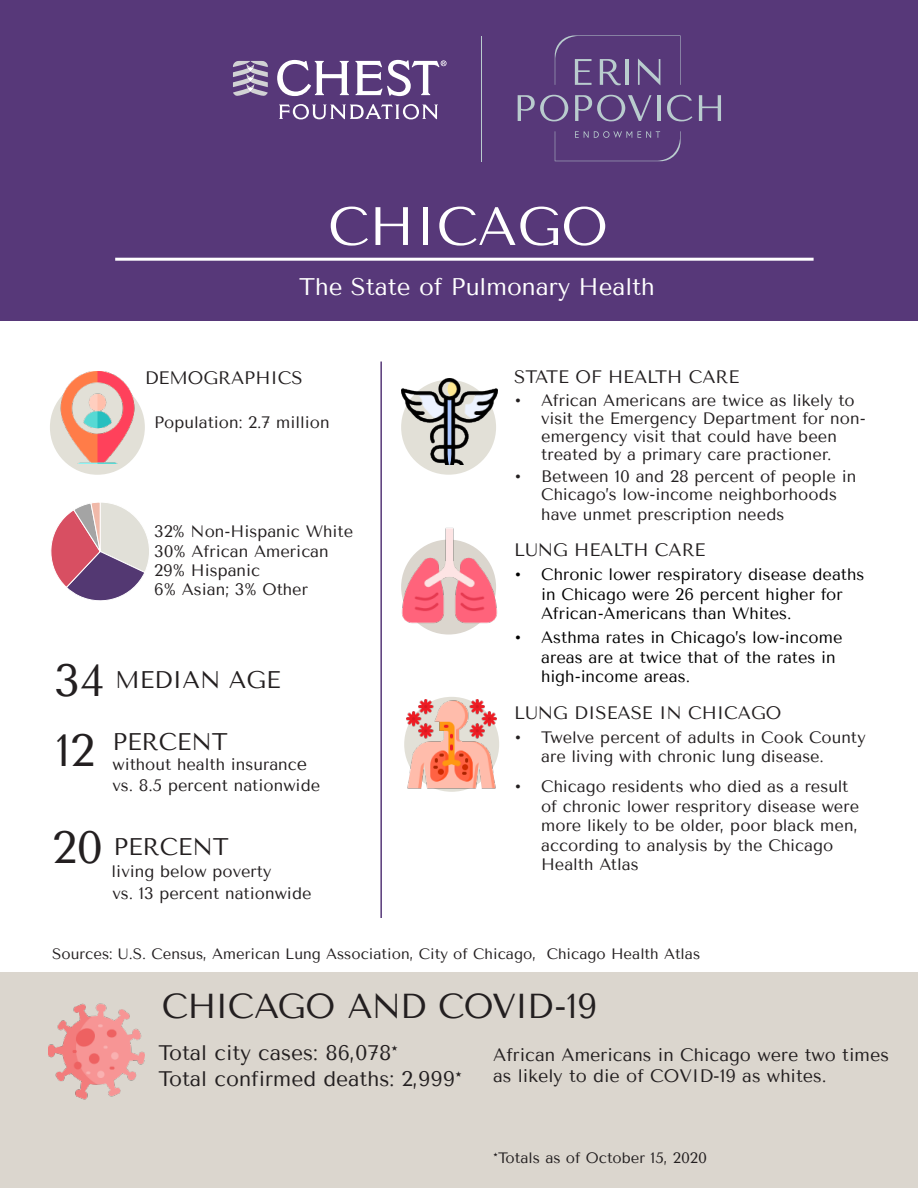
<style>
.page{position:relative;width:918px;height:1188px;background:#fff}
.page>*{position:absolute;margin:0;border:0;box-sizing:border-box;transform-origin:0 0}
.t1{font:54px "Tenor Sans";color:#fff}
.t2{font:45px "Tenor Sans";color:#231f20}
.Box3_Text{font:34.5px "Tenor Sans";letter-spacing:-.035em;color:#231f20}
.t3{font:24px "Tenor Sans";color:#fff}
.t4{font:24px "Tenor Sans";color:#231f20}
.t5{font:21px "Tenor Sans";color:#231f20}
.fact{font:18px/21.6px "Tenor Sans";color:#231f20}
.Box2_BT{font:18px "Tenor Sans";color:#231f20}
.t6{font:16.5px/19.5px "Tenor Sans";color:#231f20}
.t7{font:16.5px/19.5px "Tenor Sans";color:#000}
.t8{font:15px "Tenor Sans";color:#231f20}
.s1{font-size:18px}
</style>
<div class="page">
<div style="left:0;top:0;width:918px;height:320px;background:#573879"></div>
<hr style="left:115px;top:258px;width:699px;height:3px;background:#fff">
<div style="left:401px;top:380px;width:95px;height:95px;background:#e2e0d7;border-radius:50%"></div>
<div style="left:401px;top:540px;width:95px;height:95px;background:#dbd6ce;border-radius:50%"></div>
<div style="left:50px;top:380px;width:95px;height:95px;background:#e2e0d7;border-radius:50%"></div>
<svg style="left:51px;top:502px;width:98px;height:99px"></svg>
<div style="left:0;top:972px;width:918px;height:216px;background:#dbd6ce"></div>
<img style="left:49px;top:1003px;width:96px;height:96px">
<img style="left:401px;top:378px;width:96px;height:87px">
<img style="left:401px;top:528px;width:96px;height:96px">
<img style="left:404px;top:697px;width:95px;height:95px">
<img style="left:50px;top:371px;width:95px;height:92px">
<svg style="left:518px;top:95px;width:50px;height:26px"></svg>
<svg style="left:575px;top:95px;width:76px;height:26px"></svg>
<hr style="left:657px;top:95px;width:4px;height:26px;background:#b9ccce">
<svg style="left:667px;top:95px;width:25px;height:26px"></svg>
<svg style="left:699px;top:95px;width:22px;height:26px"></svg>
<svg style="left:555px;top:35px;width:126px;height:50px"></svg>
<svg style="left:555px;top:131px;width:126px;height:30px"></svg>
<hr style="left:481px;top:36px;width:1px;height:126px;background:#b9ccce">
<svg style="left:233px;top:61px;width:35px;height:35px"></svg>
<svg style="left:277px;top:60px;width:72px;height:36px"></svg>
<svg style="left:279px;top:104px;width:159px;height:15px"></svg>
<svg style="left:355px;top:60px;width:92px;height:36px"></svg>
<hr style="left:380px;top:362px;width:2px;height:556px;background:#573879">
<p class="t1" style="left:328px;top:195px;width:281px">CHICAGO</p>
<p class="t3" style="left:299px;top:273px;width:357px">The State of Pulmonary Health</p>
<p class="fact" style="left:145px;top:367px;width:159px">DEMOGRAPHICS</p>
<p class="t6" style="left:154px;top:413px;width:177px">Population: 2.7 million</p>
<p class="t6" style="left:154px;top:522px;width:201px">32% Non-Hispanic White</p>
<p class="t6" style="left:154px;top:541px;width:176px">30% African American</p>
<p class="t6" style="left:154px;top:561px;width:108px">29% Hispanic</p>
<p class="t6" style="left:154px;top:580px;width:155px">6% Asian; 3% Other</p>
<p class="t2" style="left:54px;top:655px;width:52px">34</p>
<p class="t4" style="left:115px;top:666px;width:167px">MEDIAN AGE</p>
<p class="t2" style="left:56px;top:725px;width:40px">12</p>
<p class="t4" style="left:112px;top:728px;width:117px">PERCENT</p>
<p class="t6" style="left:112px;top:755px;width:196px">without health insuranc<span class="s1">e</span></p>
<p class="t6" style="left:112px;top:775px;width:209px">vs. 8.5 percent nationwide</p>
<p class="t2" style="left:52px;top:822px;width:53px">20</p>
<p class="t4" style="left:113px;top:833px;width:117px">PERCENT</p>
<p class="t6" style="left:112px;top:862px;width:161px">living below poverty</p>
<p class="t6" style="left:112px;top:884px;width:201px">vs. 13 percent nationwide</p>
<p class="Box2_BT" style="left:514px;top:367px;width:227px">STATE OF HEALTH CARE</p>
<p class="t6" style="left:541px;top:391px;width:326px;line-height:18px;text-indent:-27px">• African Americans are twice as likely to visit the Emergency Department for non&shy;emergency visit that could have been treated by a primary care practioner.</p>
<p class="t6" style="left:514px;top:468px;width:344px;line-height:18px;text-align:center">• Between 10 and 28 percent of people in<br>Chicago’s low-income neighborhoods</p>
<p class="t6" style="left:541px;top:504px;width:245px">have unmet prescription needs</p>
<p class="Box2_BT" style="left:514px;top:540px;width:193px">LUNG HEALTH CARE</p>
<p class="t7" style="left:541px;top:565px;width:325px;text-indent:-27px">• Chronic lower respiratory disease deaths in Chicago were 26 percent higher for<br>African-Americans than Whites.</p>
<p class="t7" style="left:541px;top:628px;width:303px;text-indent:-27px">• Asthma rates in Chicago’s low-income areas are at twice that of the rates in high-income areas.</p>
<p class="fact" style="left:514px;top:702px;width:269px">LUNG DISEASE IN CHICAGO</p>
<p class="t6" style="left:541px;top:728px;width:326px;text-indent:-27px">• Twelve percent of adults in Cook County are living with chronic lung disease.</p>
<p class="t6" style="left:541px;top:777px;width:319px;text-indent:-27px">• Chicago residents who died as a result of chronic lower respritory disease were more likely to be older, poor black men, according to analysis by the Chicago Health Atlas</p>
<p class="t8" style="left:52px;top:945px;width:650px">Sources: U.S. Census, American Lung Association, City of Chicago, Chicago Health Atlas</p>
<p class="Box3_Text" style="left:162px;top:986px;width:437px">CHICAGO AND COVID-19</p>
<p class="t5" style="left:159px;top:1041px;width:241px">Total city cases: 86,078*</p>
<p class="t5" style="left:159px;top:1066px;width:305px">Total confirmed deaths: 2,999*</p>
<p class="fact" style="left:493px;top:1044px;width:397px">African Americans in Chicago were two times as likely to die of COVID-19 as whites.</p>
<p class="t8" style="left:493px;top:1149px;width:215px">*Totals as of October 15, 2020</p>
</div>
